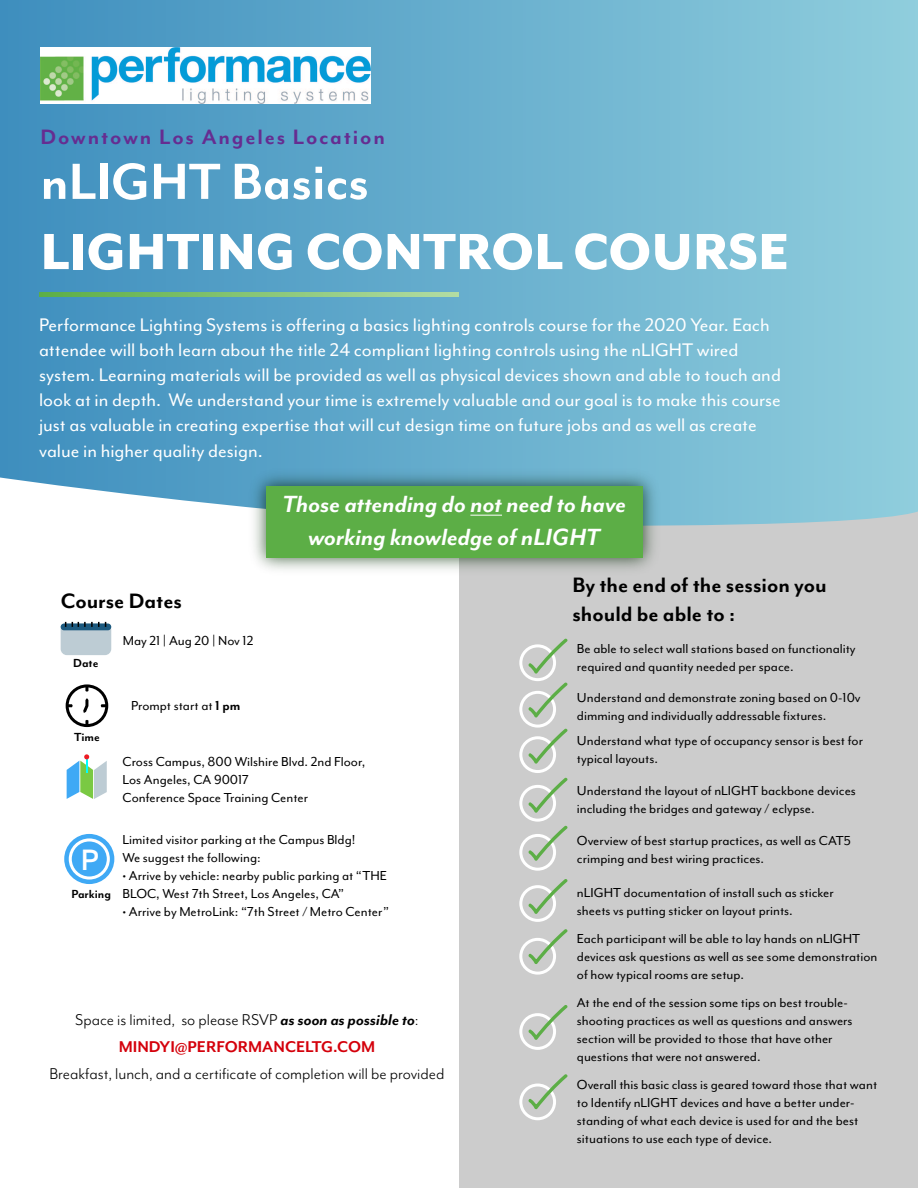
<style>
.page{position:relative;width:918px;height:1188px;background:#fff}
.page>*{position:absolute;margin:0;border:0;box-sizing:border-box;transform-origin:0 0}
.t1{font:800 58.5px "Mr Eaves Mod OT";color:#fff}
.t2{font:700 58.5px "Mr Eaves Mod OT";color:#fff}
.t3{font:500 27.6px "Benton Sans";color:#fff}
.t4{font:italic 700 27px/32.4px "Mr Eaves Mod OT";color:#fff;text-align:center}
.t5{font:700 24px/28.8px "Mr Eaves Mod OT";color:#000}
.t6{font:700 24px "Mr Eaves Mod OT";letter-spacing:.075em;color:#662d91}
.t7{font:21px/25.2px "Mr Eaves Mod OT";color:#fff}
.t8{font:18px/27px "Mr Eaves Mod OT";color:#000;text-align:center}
.t9{font:15px/18px "Mr Eaves Mod OT";color:#000}
.t10{font:700 13.5px "Mr Eaves Mod OT";color:#000}
.s1{font-weight:700}
.s2{font-weight:700;font-style:italic}
.s3{font-weight:700;color:#d4000b}
</style>
<div class="page">
<div style="left:0;top:0;width:918px;height:656px;background:linear-gradient(to right,#3e8ebe,#90cedd)"></div>
<svg style="left:0;top:478px;width:916px;height:406px"></svg>
<div style="left:459px;top:512px;width:459px;height:676px;background:#ccc"></div>
<img style="left:243px;top:464px;width:423px;height:116px">
<div style="left:266px;top:486px;width:377px;height:72px;background:#5cae46"></div>
<svg style="left:39px;top:292px;width:420px;height:5px;background:#87c574"></svg>
<hr style="left:470px;top:515px;width:32px;height:1px;background:#fff">
<div style="left:519px;top:691px;width:37px;height:37px;border:3px solid #fff;border-radius:50%"></div>
<svg style="left:528px;top:682px;width:41px;height:36px"></svg>
<div style="left:519px;top:736px;width:37px;height:37px;border:3px solid #fff;border-radius:50%"></div>
<svg style="left:528px;top:728px;width:41px;height:36px"></svg>
<div style="left:519px;top:785px;width:37px;height:37px;border:3px solid #fff;border-radius:50%"></div>
<svg style="left:528px;top:777px;width:41px;height:36px"></svg>
<div style="left:519px;top:834px;width:37px;height:37px;border:3px solid #fff;border-radius:50%"></div>
<svg style="left:528px;top:825px;width:41px;height:36px"></svg>
<div style="left:519px;top:885px;width:37px;height:37px;border:3px solid #fff;border-radius:50%"></div>
<svg style="left:528px;top:878px;width:41px;height:36px"></svg>
<div style="left:519px;top:938px;width:37px;height:37px;border:3px solid #fff;border-radius:50%"></div>
<svg style="left:528px;top:928px;width:41px;height:36px"></svg>
<div style="left:519px;top:1013px;width:37px;height:37px;border:3px solid #fff;border-radius:50%"></div>
<svg style="left:528px;top:1004px;width:41px;height:36px"></svg>
<div style="left:519px;top:1084px;width:37px;height:36px;border:3px solid #fff;border-radius:50%"></div>
<svg style="left:528px;top:1073px;width:41px;height:37px;background:#c2ccbf"></svg>
<div style="left:519px;top:644px;width:37px;height:37px;border:3px solid #fff;border-radius:50%"></div>
<svg style="left:528px;top:638px;width:41px;height:36px"></svg>
<img style="left:40px;top:47px;width:331px;height:57px">
<svg style="left:67px;top:754px;width:40px;height:45px"></svg>
<div style="left:66px;top:684px;width:42px;height:43px;border:3px solid #000;border-radius:50%"></div>
<svg style="left:85px;top:686px;width:3px;height:6px"></svg>
<svg style="left:101px;top:704px;width:6px;height:3px"></svg>
<svg style="left:67px;top:704px;width:6px;height:3px"></svg>
<svg style="left:85px;top:720px;width:3px;height:6px"></svg>
<svg style="left:83px;top:698px;width:5px;height:15px"></svg>
<div style="left:61px;top:624px;width:50px;height:31px;background:#bdccd4;border-radius:6px"></div>
<div style="left:61px;top:624px;width:50px;height:6px;background:#1d5a7f;border-radius:3px"></div>
<svg style="left:72px;top:622px;width:27px;height:5px"></svg>
<div style="left:64px;top:834px;width:50px;height:50px;border:4px solid #3fa9f5;border-radius:50%"></div>
<div style="left:72px;top:841px;width:35px;height:36px;background:#3fa9f5;border-radius:50%"></div>
<h3 class="t6" style="left:40px;top:124px;width:346px">Downtown Los Angeles Location</h3>
<h1 class="t2" style="left:40px;top:150px;width:330px">nLIGHT Basics</h1>
<h1 class="t1" style="left:40px;top:220px;width:750px">LIGHTING CONTROL COURSE</h1>
<p class="t7" style="left:39px;top:312px;width:743px">Performance Lighting Systems is offering a basics lighting controls course for the 2020 Year. Each attendee will both learn about the title 24 compliant lighting controls using the nLIGHT wired system. Learning materials will be provided as well as physical devices shown and able to touch and look at in depth. We understand your time is extremely valuable and our goal is to make this course just as valuable in creating expertise that will cut design time on future jobs and as well as create value in higher quality design.</p>
<h3 class="t4" style="left:282px;top:489px;width:345px">Those attending do not need to have working knowledge of nLIGHT</h3>
<h3 class="t5" style="left:572px;top:571px;width:256px">By the end of the session you should be able to :</h3>
<h3 class="t5" style="left:61px;top:587px;width:123px">Course Dates</h3>
<p class="t10" style="left:73px;top:656px;width:27px">Date</p>
<p class="t9" style="left:123px;top:632px;width:132px">May 21 | Aug 20 | Nov 12</p>
<p class="t10" style="left:74px;top:729px;width:27px">Time</p>
<h2 class="t3" style="left:81px;top:843px;width:20px">P</h2>
<p class="t10" style="left:71px;top:886px;width:41px">Parking</p>
<p class="t9" style="left:131px;top:696px;width:111px">Prompt start at <span class="s1">1 pm</span></p>
<p class="t9" style="left:123px;top:753px;width:244px">Cross Campus, 800 Wilshire Blvd. 2nd Floor,<br>Los Angeles, CA 90017<br>Conference Space Training Center</p>
<p class="t9" style="left:123px;top:831px;width:234px">Limited visitor parking at the Campus Bldg!<br>We suggest the following:</p>
<p class="t9" style="left:123px;top:867px;width:266px">• Arrive by vehicle: nearby public parking at “THE<br>BLOC, West 7th Street, Los Angeles, CA”</p>
<p class="t9" style="left:123px;top:903px;width:268px">• Arrive by MetroLink: “7th Street / Metro Center”</p>
<p class="t8" style="left:75px;top:1007px;width:345px">Space is limited, so please RSVP <span class="s2">as soon as possible to</span>:<br><span class="s3">MINDYI@PERFORMANCELTG.COM</span></p>
<p class="t8" style="left:50px;top:1061px;width:396px">Breakfast, lunch, and a certificate of completion will be provided</p>
<p class="t9" style="left:577px;top:640px;width:280px">Be able to select wall stations based on functionality required and quantity needed per space.</p>
<p class="t9" style="left:577px;top:689px;width:285px">Understand and demonstrate zoning based on 0-10v dimming and individually addressable fixtures.</p>
<p class="t9" style="left:577px;top:732px;width:288px">Understand what type of occupancy sensor is best for typical layouts.</p>
<p class="t9" style="left:577px;top:782px;width:280px">Understand the layout of nLIGHT backbone devices including the bridges and gateway / eclypse.</p>
<p class="t9" style="left:577px;top:831px;width:275px">Overview of best startup practices, as well as CAT5 crimping and best wiring practices.</p>
<p class="t9" style="left:577px;top:883px;width:258px">nLIGHT documentation of install such as sticker sheets vs putting sticker on layout prints.</p>
<p class="t9" style="left:577px;top:930px;width:302px">Each participant will be able to lay hands on nLIGHT devices ask questions as well as see some demonstration of how typical rooms are setup.</p>
<p class="t9" style="left:577px;top:994px;width:277px">At the end of the session some tips on best trouble&shy;shooting practices as well as questions and answers section will be provided to those that have other questions that were not answered.</p>
<p class="t9" style="left:577px;top:1076px;width:302px">Overall this basic class is geared toward those that want to Identify nLIGHT devices and have a better under&shy;standing of what each device is used for and the best situations to use each type of device.</p>
</div>
